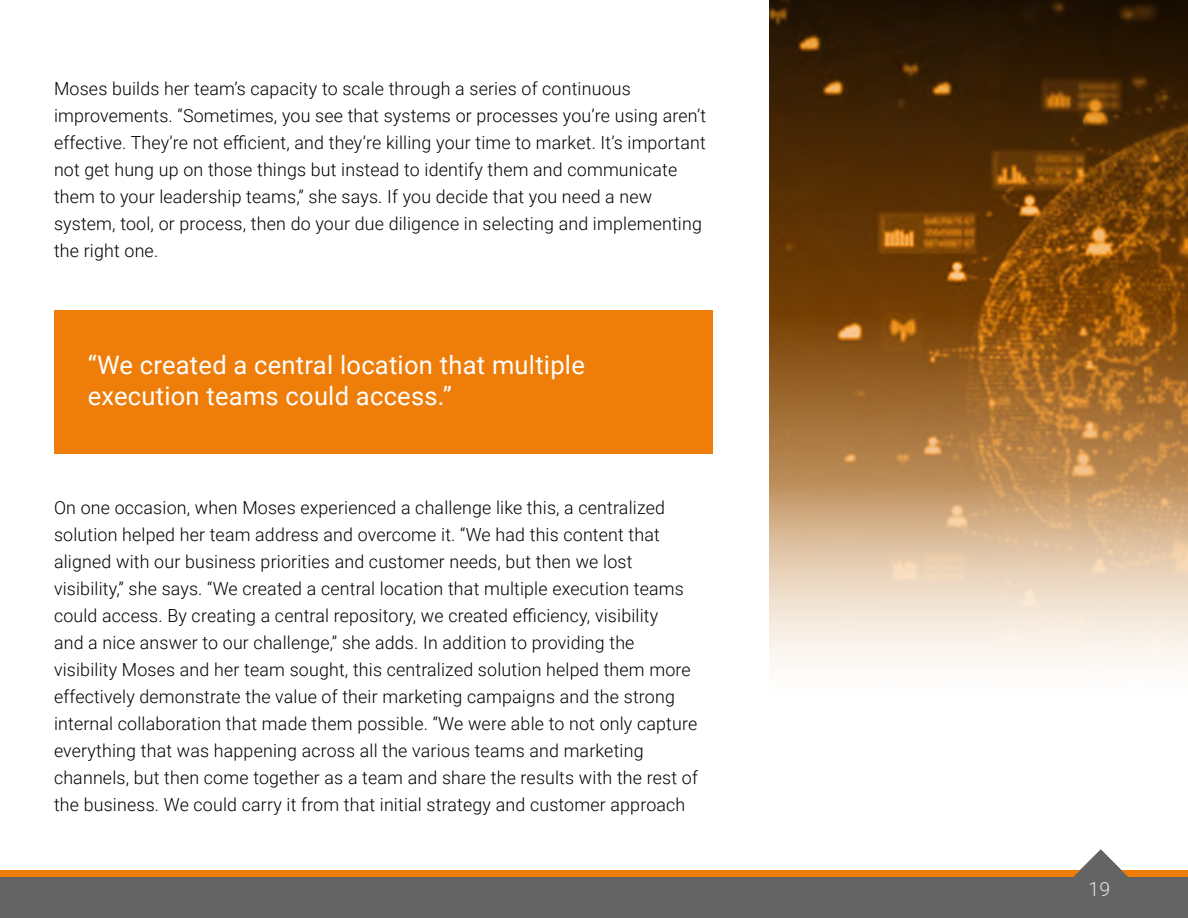
<style>
.page{position:relative;width:1188px;height:918px;background:#fff}
.page>*{position:absolute;margin:0;border:0;box-sizing:border-box;transform-origin:0 0}
.t1{font:25.5px/30.6px "Roboto";letter-spacing:.01em;color:#fefffe}
.t2{font:300 19.5px "Roboto";color:#e2e3e4}
.t3{font:300 18px/27px "Roboto";letter-spacing:.01em;color:#000}
</style>
<div class="page">
<img style="left:770px;top:0;width:418px;height:480px">
<svg style="left:769px;top:480px;width:419px;height:184px"></svg>
<svg style="left:0;top:871px;width:1188px;height:7px;fill:#ef7d04"></svg>
<svg style="left:1053px;top:850px;width:95px;height:28px"></svg>
<div style="left:0;top:878px;width:1188px;height:40px;background:#646464"></div>
<div style="left:54px;top:310px;width:658px;height:144px;background:#ef7d0a"></div>
<p class="t3" style="left:54px;top:75px;width:654px">Moses builds her team’s capacity to scale through a series of continuous improvements. “Sometimes, you see that systems or processes you’re using aren’t effective. They’re not efficient, and they’re killing your time to market. It’s important not get hung up on those things but instead to identify them and communicate them to your leadership teams,” she says. If you decide that you need a new system, tool, or process, then do your due diligence in selecting and implementing the right one.</p>
<h1 class="t1" style="left:88px;top:349px;width:499px">“We created a central location that multiple execution teams could access.”</h1>
<p class="t3" style="left:54px;top:493px;width:645px">On one occasion, when Moses experienced a challenge like this, a centralized solution helped her team address and overcome it. “We had this content that aligned with our business priorities and customer needs, but then we lost visibility,” she says. “We created a central location that multiple execution teams could access. By creating a central repository, we created efficiency, visibility<br>and a nice answer to our challenge,” she adds. In addition to providing the visibility Moses and her team sought, this centralized solution helped them more effectively demonstrate the value of their marketing campaigns and the strong internal collaboration that made them possible. “We were able to not only capture everything that was happening across all the various teams and marketing channels, but then come together as a team and share the results with the rest of the business. We could carry it from that initial strategy and customer approach</p>
<p class="t2" style="left:1088px;top:875px;width:23px">19</p>
</div>
